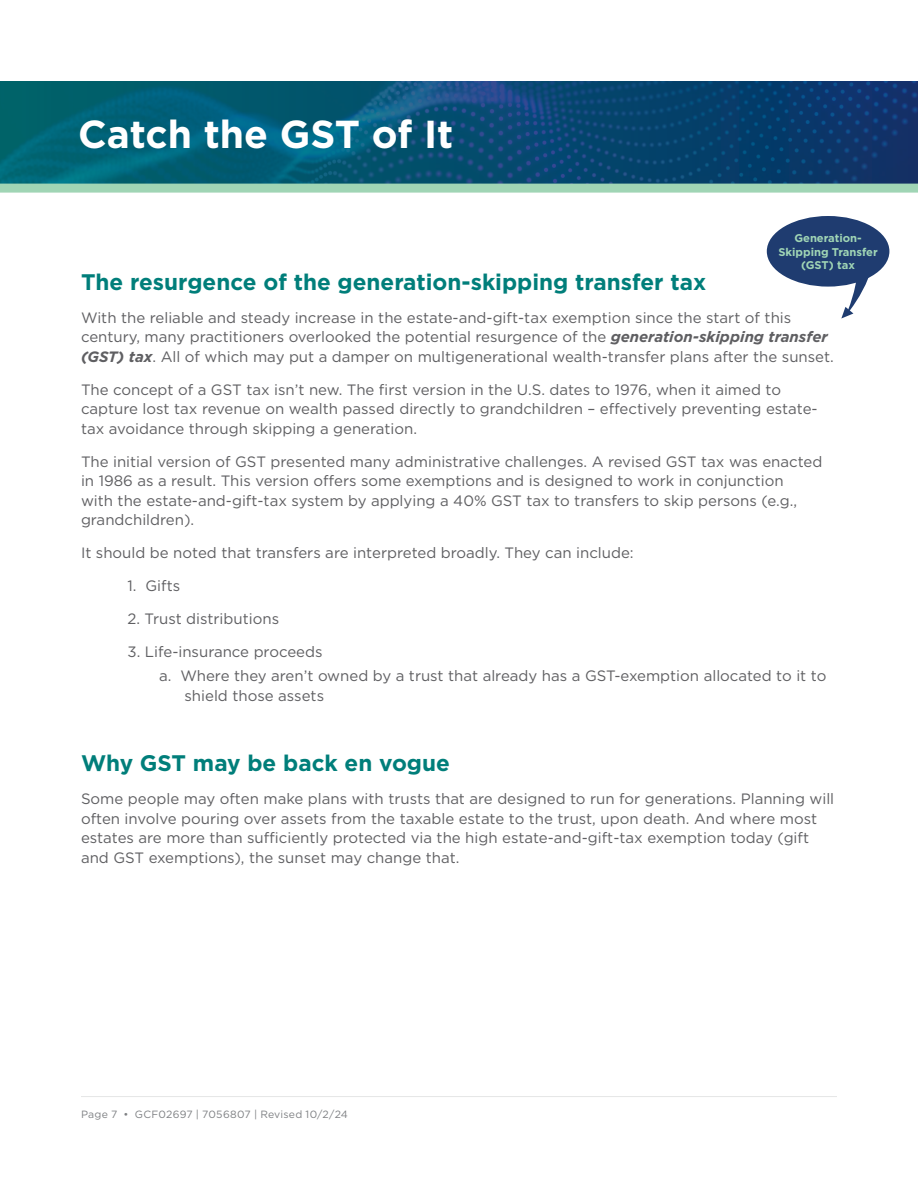
<style>
.page{position:relative;width:918px;height:1188px;background:#fff}
.page>*{position:absolute;margin:0;border:0;box-sizing:border-box;transform-origin:0 0}
.t1{font:700 39px "Gotham";color:#fff}
.t2{font:700 22.5px "Gotham";color:#007e7a}
.t3{font:15px/19.5px "Gotham";color:#5f5f62}
.t4{font:700 11.25px/13.6px "Gotham";color:#a0d5b5;text-align:center}
.t5{font:10.5px "Gotham";letter-spacing:.02em;color:#7e8083}
.s1{font-weight:700;font-style:italic}
</style>
<div class="page">
<hr style="left:81px;top:1096px;width:756px;height:1px;background:#e5e6e6">
<img style="left:0;top:81px;width:918px;height:103px">
<div style="left:0;top:184px;width:918px;height:9px;background:#a0d5b5"></div>
<div style="left:767px;top:216px;width:122px;height:71px;background:#1f3c70;border-radius:50%"></div>
<svg style="left:841px;top:273px;width:35px;height:46px"></svg>
<p class="t1" style="left:78px;top:108px;width:377px">Catch the GST of It</p>
<p class="t4" style="left:778px;top:231px;width:101px">Generation-<br>Skipping Transfer (GST) tax</p>
<p class="t2" style="left:81px;top:267px;width:627px">The resurgence of the generation-skipping transfer tax</p>
<p class="t3" style="left:81px;top:307px;width:754px">With the reliable and steady increase in the estate-and-gift-tax exemption since the start of this century, many practitioners overlooked the potential resurgence of the <span class="s1">generation-skipping transfer (GST) tax</span>. All of which may put a damper on multigenerational wealth-transfer plans after the sunset.</p>
<p class="t3" style="left:81px;top:379px;width:738px">The concept of a GST tax isn’t new. The first version in the U.S. dates to 1976, when it aimed to capture lost tax revenue on wealth passed directly to grandchildren – effectively preventing estate&shy;tax avoidance through skipping a generation.</p>
<p class="t3" style="left:81px;top:451px;width:743px">The initial version of GST presented many administrative challenges. A revised GST tax was enacted in 1986 as a result. This version offers some exemptions and is designed to work in conjunction<br>with the estate-and-gift-tax system by applying a 40% GST tax to transfers to skip persons (e.g., grandchildren).</p>
<p class="t3" style="left:81px;top:543px;width:554px">It should be noted that transfers are interpreted broadly. They can include:</p>
<p class="t3" style="left:128px;top:576px;width:54px">1. Gifts</p>
<p class="t3" style="left:128px;top:609px;width:153px">2. Trust distributions</p>
<p class="t3" style="left:128px;top:642px;width:197px">3. Life-insurance proceeds</p>
<p class="t3" style="left:184px;top:666px;width:643px;text-indent:-26px">a. Where they aren’t owned by a trust that already has a GST-exemption allocated to it to shield those assets</p>
<p class="t2" style="left:81px;top:748px;width:370px">Why GST may be back en vogue</p>
<p class="t3" style="left:81px;top:789px;width:755px">Some people may often make plans with trusts that are designed to run for generations. Planning will often involve pouring over assets from the taxable estate to the trust, upon death. And where most estates are more than sufficiently protected via the high estate-and-gift-tax exemption today (gift and GST exemptions), the sunset may change that.</p>
<p class="t5" style="left:81px;top:1108px;width:269px">Page 7 • GCF02697 | 7056807 | Revised 10/2/24</p>
</div>
